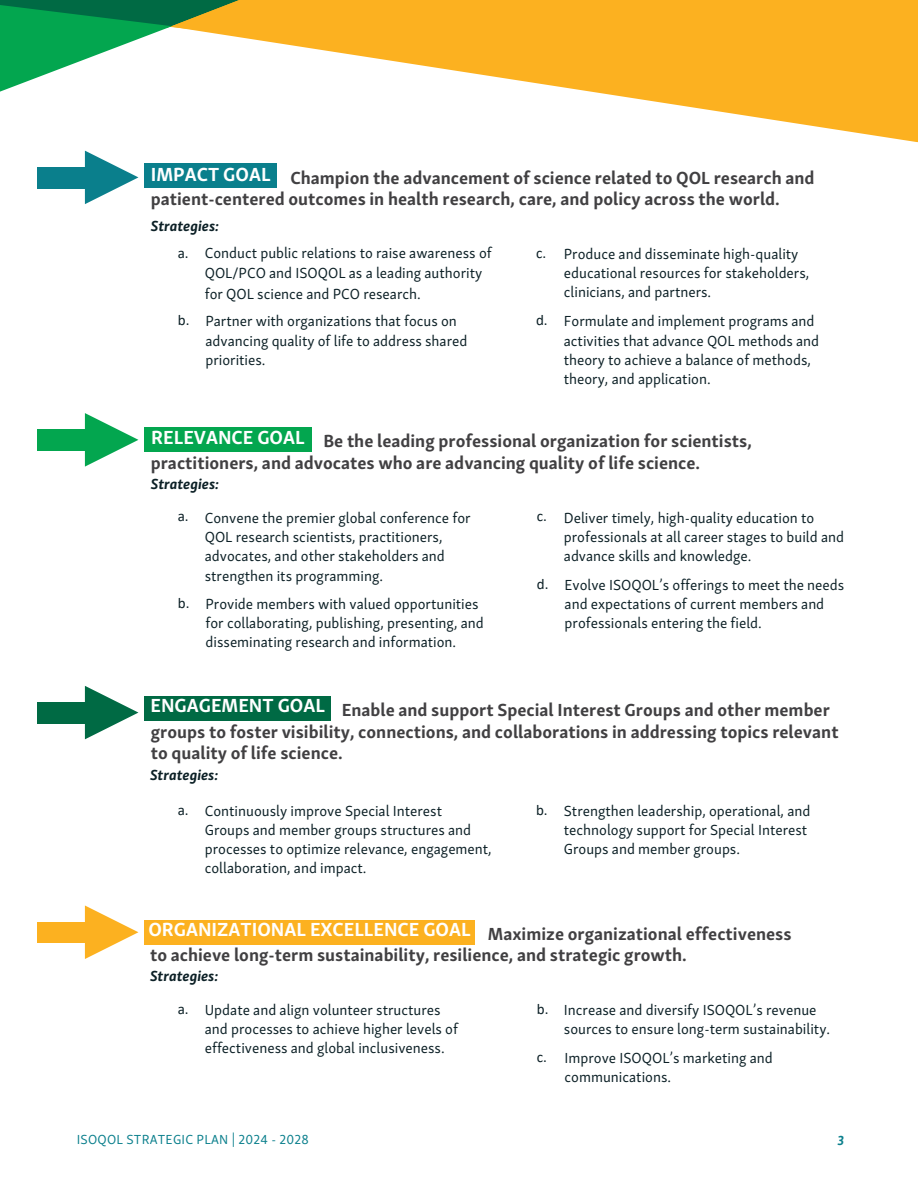
<style>
.page{position:relative;width:918px;height:1188px;background:#fff}
.page>*{position:absolute;margin:0;border:0;box-sizing:border-box;transform-origin:0 0}
.t1{font:700 19.5px "Skolar Sans Latn";color:#fff}
.t2{font:700 18px/21.3px "Skolar Sans Latn";color:#414042}
.t3{font:15px/19.2px "Skolar Sans Latn";color:#0c2026}
.t4{font:italic 700 15px "Skolar Sans Latn";color:#0c2026}
.t5{font:15px "Calibri";color:#0c2026}
.t6{font:13.5px "Skolar Sans Latn";letter-spacing:.015em;color:#0a7f8c}
.t7{font:italic 700 13.5px "Skolar Sans Latn";color:#0a7f8c}
</style>
<div class="page">
<div style="left:144px;top:920px;width:331px;height:25px;background:#fcb120"></div>
<div style="left:144px;top:696px;width:187px;height:25px;background:#006a44"></div>
<div style="left:144px;top:427px;width:168px;height:25px;background:#03a64f"></div>
<div style="left:144px;top:163px;width:133px;height:25px;background:#0a7f8c"></div>
<svg style="left:85px;top:151px;width:53px;height:53px"></svg>
<div style="left:38px;top:167px;width:53px;height:21px;background:#0a7f8c"></div>
<svg style="left:85px;top:413px;width:53px;height:54px"></svg>
<div style="left:38px;top:430px;width:53px;height:20px;background:#03a64f"></div>
<svg style="left:85px;top:686px;width:53px;height:53px"></svg>
<div style="left:38px;top:703px;width:53px;height:20px;background:#006a44"></div>
<svg style="left:85px;top:905px;width:53px;height:54px"></svg>
<div style="left:38px;top:922px;width:53px;height:21px;background:#fcb120"></div>
<svg style="left:462px;top:26px;width:456px;height:117px;fill:#fcb120"></svg>
<svg style="left:0;top:0;width:462px;height:92px"></svg>
<div style="left:421px;top:0;width:497px;height:26px;background:#fcb120"></div>
<h2 class="t1" style="left:151px;top:167px;width:121px">IMPACT GOAL</h2>
<h4 class="t2" style="left:151px;top:169px;width:665px;text-indent:140px">Champion the advancement of science related to QOL research and patient-centered outcomes in health research, care, and policy across the world.</h4>
<h2 class="t4" style="left:151px;top:220px;width:70px">Strategies:</h2>
<h4 class="t5" style="left:178px;top:247px;width:12px">a.</h4>
<h4 class="t3" style="left:205px;top:244px;width:288px;line-height:20.2px">Conduct public relations to raise awareness of<br>QOL/PCO and ISOQOL as a leading authority for QOL science and PCO research.</h4>
<h3 class="t5" style="left:536px;top:247px;width:12px">c.</h3>
<h4 class="t3" style="left:564px;top:246px;width:247px">Produce and disseminate high-quality educational resources for stakeholders, clinicians, and partners.</h4>
<h4 class="t5" style="left:178px;top:313px;width:13px">b.</h4>
<h4 class="t5" style="left:536px;top:313px;width:13px">d.</h4>
<h4 class="t3" style="left:205px;top:313px;width:264px">Partner with organizations that focus on advancing quality of life to address shared priorities.</h4>
<h4 class="t3" style="left:564px;top:313px;width:257px">Formulate and implement programs and activities that advance QOL methods and theory to achieve a balance of methods,</h4>
<p class="t3" style="left:564px;top:370px;width:148px">theory, and application.</p>
<h1 class="t1" style="left:151px;top:429px;width:155px">RELEVANCE GOAL</h1>
<h3 class="t2" style="left:151px;top:432px;width:603px;text-indent:173px">Be the leading professional organization for scientists, practitioners, and advocates who are advancing quality of life science.</h3>
<h4 class="t4" style="left:151px;top:478px;width:70px">Strategies:</h4>
<h4 class="t5" style="left:178px;top:510px;width:12px">a.</h4>
<h4 class="t5" style="left:178px;top:597px;width:13px">b.</h4>
<h4 class="t3" style="left:205px;top:510px;width:267px">Convene the premier global conference for QOL research scientists, practitioners, advocates, and other stakeholders and strengthen its programming.</h4>
<p class="t3" style="left:206px;top:596px;width:280px">Provide members with valued opportunities for collaborating, publishing, presenting, and disseminating research and information.</p>
<h1 class="t5" style="left:537px;top:510px;width:12px">c.</h1>
<h4 class="t5" style="left:537px;top:578px;width:13px">d.</h4>
<h1 class="t3" style="left:564px;top:510px;width:282px">Deliver timely, high-quality education to professionals at all career stages to build and advance skills and knowledge.</h1>
<p class="t3" style="left:565px;top:577px;width:281px">Evolve ISOQOL’s offerings to meet the needs and expectations of current members and professionals entering the field.</p>
<h1 class="t1" style="left:150px;top:697px;width:176px">ENGAGEMENT GOAL</h1>
<h2 class="t2" style="left:151px;top:701px;width:689px;text-indent:191px">Enable and support Special Interest Groups and other member groups to foster visibility, connections, and collaborations in addressing topics relevant to quality of life science.</h2>
<h3 class="t4" style="left:150px;top:768px;width:70px">Strategies:</h3>
<h4 class="t5" style="left:178px;top:804px;width:12px">a.</h4>
<h4 class="t3" style="left:205px;top:803px;width:289px">Continuously improve Special Interest<br>Groups and member groups structures and processes to optimize relevance, engagement, collaboration, and impact.</h4>
<h4 class="t3" style="left:564px;top:803px;width:248px">Strengthen leadership, operational, and technology support for Special Interest<br>Groups and member groups.</h4>
<h3 class="t5" style="left:536px;top:804px;width:13px">b.</h3>
<h4 class="t1" style="left:148px;top:922px;width:324px">ORGANIZATIONAL EXCELLENCE GOAL</h4>
<h4 class="t2" style="left:150px;top:925px;width:643px;text-indent:338px">Maximize organizational effectiveness to achieve long-term sustainability, resilience, and strategic growth.</h4>
<h4 class="t4" style="left:150px;top:970px;width:70px">Strategies:</h4>
<h4 class="t5" style="left:178px;top:1003px;width:12px">a.</h4>
<h4 class="t3" style="left:205px;top:1002px;width:237px">Update and align volunteer structures</h4>
<h4 class="t5" style="left:537px;top:1003px;width:13px">b.</h4>
<h4 class="t3" style="left:205px;top:1021px;width:255px">and processes to achieve higher levels of effectiveness and global inclusiveness.</h4>
<h2 class="t5" style="left:537px;top:1051px;width:12px">c.</h2>
<h4 class="t3" style="left:564px;top:1002px;width:268px">Increase and diversify ISOQOL’s revenue sources to ensure long-term sustainability.</h4>
<p class="t3" style="left:565px;top:1049px;width:210px">Improve ISOQOL’s marketing and communications.</p>
<h4 class="t6" style="left:77px;top:1134px;width:234px">ISOQOL STRATEGIC PLAN | 2024 - 2028</h4>
<h4 class="t7" style="left:837px;top:1134px;width:8px">3</h4>
</div>
